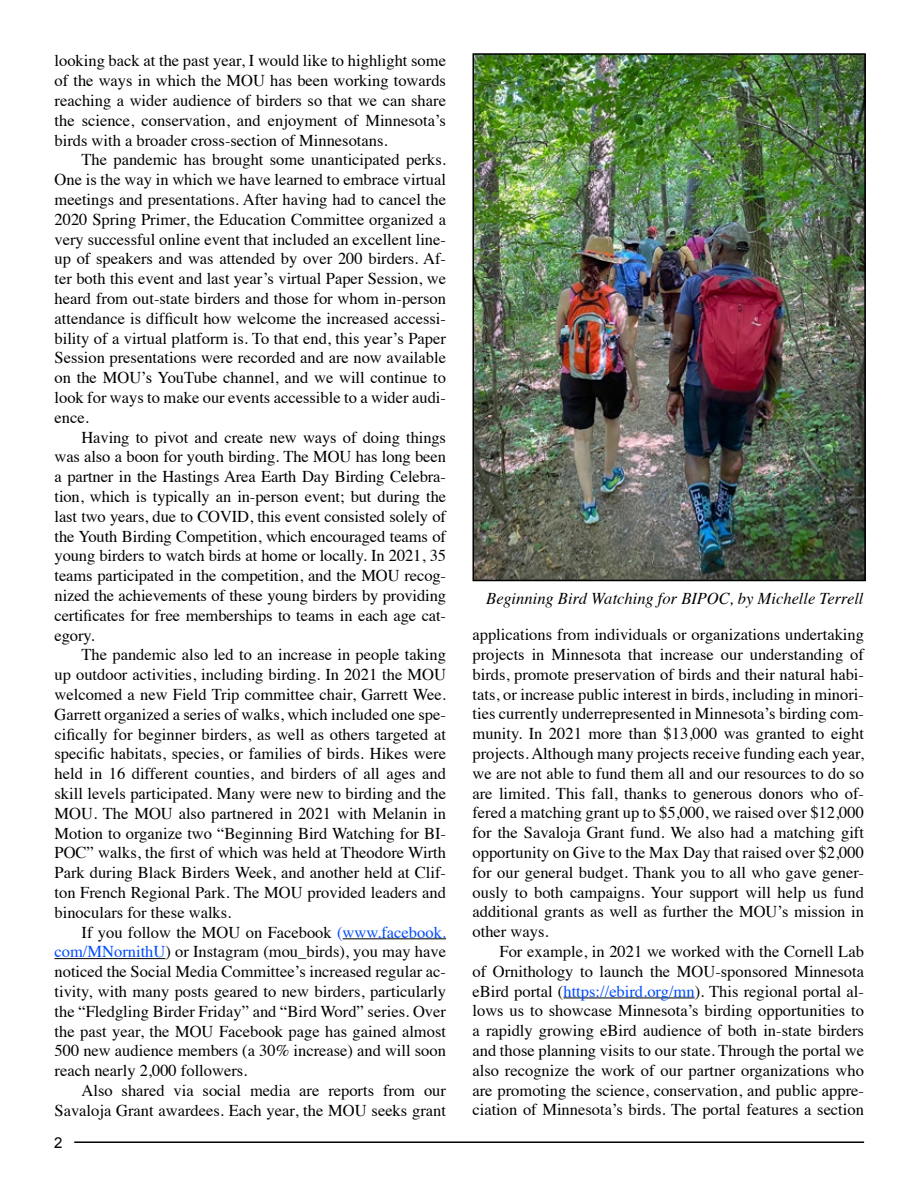
<style>
.page{position:relative;width:918px;height:1188px;background:#fff}
.page>*{position:absolute;margin:0;border:0;box-sizing:border-box;transform-origin:0 0}
.t1{font:16.5px/19.8px "Times";color:#000;text-align:justify}
.t2{font:italic 16.5px "Times";color:#000}
.t3{font:15px "Arial";color:#000}
.s1{color:#004cff}
</style>
<div class="page">
<hr style="left:74px;top:1141px;width:790px;height:2px;background:#000">
<hr style="left:343px;top:938px;width:103px;height:1px;background:#000">
<hr style="left:55px;top:958px;width:110px;height:1px;background:#000">
<hr style="left:563px;top:998px;width:132px;height:1px;background:#000">
<img style="left:475px;top:56px;width:388px;height:522px">
<div style="left:472px;top:53px;width:394px;height:528px;border:2px solid #000"></div>
<p class="t1" style="left:55px;top:50px;width:393px">looking back at the past year, I would like to highlight some of the ways in which the MOU has been working towards reaching a wider audience of birders so that we can share the science, conservation, and enjoyment of Minnesota’s birds with a broader cross-section of Minnesotans.</p>
<p class="t1" style="left:55px;top:149px;width:393px;text-indent:27px">The pandemic has brought some unanticipated perks.<br>One is the way in which we have learned to embrace virtual meetings and presentations. After having had to cancel the 2020 Spring Primer, the Education Committee organized a very successful online event that included an excellent line&shy;up of speakers and was attended by over 200 birders. Af&shy;ter both this event and last year’s virtual Paper Session, we heard from out-state birders and those for whom in-person attendance is difficult how welcome the increased accessi&shy;bility of a virtual platform is. To that end, this year’s Paper Session presentations were recorded and are now available on the MOU’s YouTube channel, and we will continue to look for ways to make our events accessible to a wider audi&shy;ence.</p>
<p class="t1" style="left:55px;top:426px;width:393px;text-indent:27px">Having to pivot and create new ways of doing things was also a boon for youth birding. The MOU has long been a partner in the Hastings Area Earth Day Birding Celebra&shy;tion, which is typically an in-person event; but during the last two years, due to COVID, this event consisted solely of the Youth Birding Competition, which encouraged teams of young birders to watch birds at home or locally. In 2021, 35 teams participated in the competition, and the MOU recog&shy;nized the achievements of these young birders by providing certificates for free memberships to teams in each age cat&shy;egory.</p>
<p class="t1" style="left:55px;top:644px;width:393px;text-indent:27px">The pandemic also led to an increase in people taking up outdoor activities, including birding. In 2021 the MOU welcomed a new Field Trip committee chair, Garrett Wee.<br>Garrett organized a series of walks, which included one spe&shy;cifically for beginner birders, as well as others targeted at specific habitats, species, or families of birds. Hikes were held in 16 different counties, and birders of all ages and skill levels participated. Many were new to birding and the MOU. The MOU also partnered in 2021 with Melanin in Motion to organize two “Beginning Bird Watching for BI-POC” walks, the first of which was held at Theodore Wirth Park during Black Birders Week, and another held at Clif&shy;ton French Regional Park. The MOU provided leaders and binoculars for these walks.</p>
<p class="t1" style="left:55px;top:921px;width:393px;text-indent:27px">If you follow the MOU on Facebook <span class="s1">(www.facebook. com/MNornithU</span>) or Instagram (mou_birds), you may have noticed the Social Media Committee’s increased regular ac&shy;tivity, with many posts geared to new birders, particularly the “Fledgling Birder Friday” and “Bird Word” series. Over the past year, the MOU Facebook page has gained almost 500 new audience members (a 30% increase) and will soon reach nearly 2,000 followers.</p>
<p class="t1" style="left:55px;top:1079px;width:393px;text-align:right">Also shared via social media are reports from our<br>Savaloja Grant awardees. Each year, the MOU seeks grant</p>
<p class="t3" style="left:54px;top:1133px;width:10px">2</p>
<p class="t2" style="left:486px;top:584px;width:379px">Beginning Bird Watching for BIPOC, by Michelle Terrell</p>
<p class="t1" style="left:472px;top:623px;width:393px">applications from individuals or organizations undertaking projects in Minnesota that increase our understanding of birds, promote preservation of birds and their natural habi&shy;tats, or increase public interest in birds, including in minori&shy;ties currently underrepresented in Minnesota’s birding com&shy;munity. In 2021 more than $13,000 was granted to eight projects. Although many projects receive funding each year, we are not able to fund them all and our resources to do so are limited. This fall, thanks to generous donors who of&shy;fered a matching grant up to $5,000, we raised over $12,000 for the Savaloja Grant fund. We also had a matching gift opportunity on Give to the Max Day that raised over $2,000 for our general budget. Thank you to all who gave gener&shy;ously to both campaigns. Your support will help us fund additional grants as well as further the MOU’s mission in other ways.</p>
<p class="t1" style="left:472px;top:940px;width:393px;text-indent:27px">For example, in 2021 we worked with the Cornell Lab of Ornithology to launch the MOU-sponsored Minnesota eBird portal (<span class="s1">https://ebird.org/mn</span>). This regional portal al&shy;lows us to showcase Minnesota’s birding opportunities to a rapidly growing eBird audience of both in-state birders and those planning visits to our state. Through the portal we also recognize the work of our partner organizations who are promoting the science, conservation, and public appre&shy;ciation of Minnesota’s birds. The portal features a section</p>
</div>
